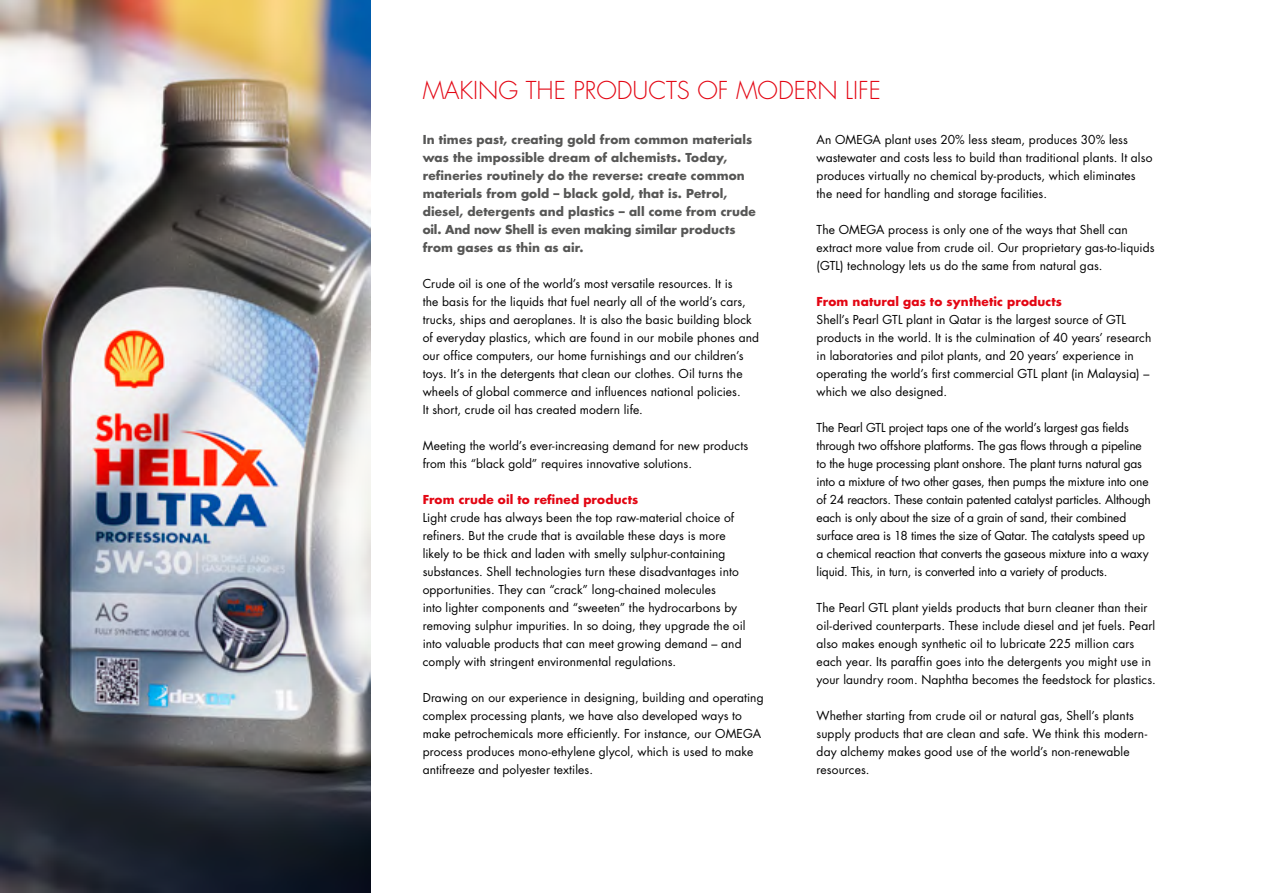
<style>
.page{position:relative;width:1263px;height:893px;background:#fff}
.page>*{position:absolute;margin:0;border:0;box-sizing:border-box;transform-origin:0 0}
.t1{font:300 24px "Futura Std";color:#e30613}
.t2{font:12px/18px "Futura Std";letter-spacing:.01em;color:#000}
.t3{font:12px/18px "Futura Std";letter-spacing:-.01em;color:#000}
.t4{font:700 12px/18px "Futura Std";letter-spacing:.01em;color:#575756}
.t5{font:700 12px "Futura Std";letter-spacing:.015em;color:#e30613}
</style>
<div class="page">
<img style="left:0;top:0;width:370px;height:893px">
<h1 class="t1" style="left:423px;top:75px;width:460px">MAKING THE PRODUCTS OF MODERN LIFE</h1>
<p class="t4" style="left:423px;top:130px;width:335px">In times past, creating gold from common materials was the impossible dream of alchemists. Today, refineries routinely do the reverse: create common materials from gold – black gold, that is. Petrol, diesel, detergents and plastics – all come from crude oil. And now Shell is even making similar products from gases as thin as air.</p>
<p class="t2" style="left:423px;top:275px;width:338px">Crude oil is one of the world’s most versatile resources. It is<br>the basis for the liquids that fuel nearly all of the world’s cars, trucks, ships and aeroplanes. It is also the basic building block of everyday plastics, which are found in our mobile phones and our office computers, our home furnishings and our children’s toys. It’s in the detergents that clean our clothes. Oil turns the wheels of global commerce and influences national policies.<br>It short, crude oil has created modern life.</p>
<p class="t2" style="left:423px;top:437px;width:327px">Meeting the world’s ever-increasing demand for new products from this “black gold” requires innovative solutions.</p>
<p class="t5" style="left:423px;top:492px;width:217px">From crude oil to refined products</p>
<p class="t2" style="left:423px;top:509px;width:324px">Light crude has always been the top raw-material choice of refiners. But the crude that is available these days is more likely to be thick and laden with smelly sulphur-containing substances. Shell technologies turn these disadvantages into opportunities. They can “crack” long-chained molecules<br>into lighter components and “sweeten” the hydrocarbons by removing sulphur impurities. In so doing, they upgrade the oil into valuable products that can meet growing demand – and comply with stringent environmental regulations.</p>
<p class="t2" style="left:423px;top:689px;width:342px">Drawing on our experience in designing, building and operating complex processing plants, we have also developed ways to make petrochemicals more efficiently. For instance, our OMEGA process produces mono-ethylene glycol, which is used to make antifreeze and polyester textiles.</p>
<p class="t2" style="left:816px;top:131px;width:337px">An OMEGA plant uses 20% less steam, produces 30% less wastewater and costs less to build than traditional plants. It also produces virtually no chemical by-products, which eliminates the need for handling and storage facilities.</p>
<p class="t2" style="left:816px;top:221px;width:339px">The OMEGA process is only one of the ways that Shell can extract more value from crude oil. Our proprietary gas-to-liquids (GTL) technology lets us do the same from natural gas.</p>
<p class="t5" style="left:816px;top:294px;width:247px">From natural gas to synthetic products</p>
<p class="t2" style="left:816px;top:311px;width:336px">Shell’s Pearl GTL plant in Qatar is the largest source of GTL products in the world. It is the culmination of 40 years’ research in laboratories and pilot plants, and 20 years’ experience in operating the world’s first commercial GTL plant (in Malaysia) – which we also designed.</p>
<p class="t3" style="left:816px;top:419px;width:336px">The Pearl GTL project taps one of the world’s largest gas fields through two offshore platforms. The gas flows through a pipeline to the huge processing plant onshore. The plant turns natural gas into a mixture of two other gases, then pumps the mixture into one of 24 reactors. These contain patented catalyst particles. Although each is only about the size of a grain of sand, their combined surface area is 18 times the size of Qatar. The catalysts speed up a chemical reaction that converts the gaseous mixture into a waxy liquid. This, in turn, is converted into a variety of products.</p>
<p class="t2" style="left:816px;top:599px;width:341px">The Pearl GTL plant yields products that burn cleaner than their oil-derived counterparts. These include diesel and jet fuels. Pearl also makes enough synthetic oil to lubricate 225 million cars each year. Its paraffin goes into the detergents you might use in your laundry room. Naphtha becomes the feedstock for plastics.</p>
<p class="t2" style="left:816px;top:707px;width:332px">Whether starting from crude oil or natural gas, Shell’s plants supply products that are clean and safe. We think this modern&shy;day alchemy makes good use of the world’s non-renewable resources.</p>
</div>
